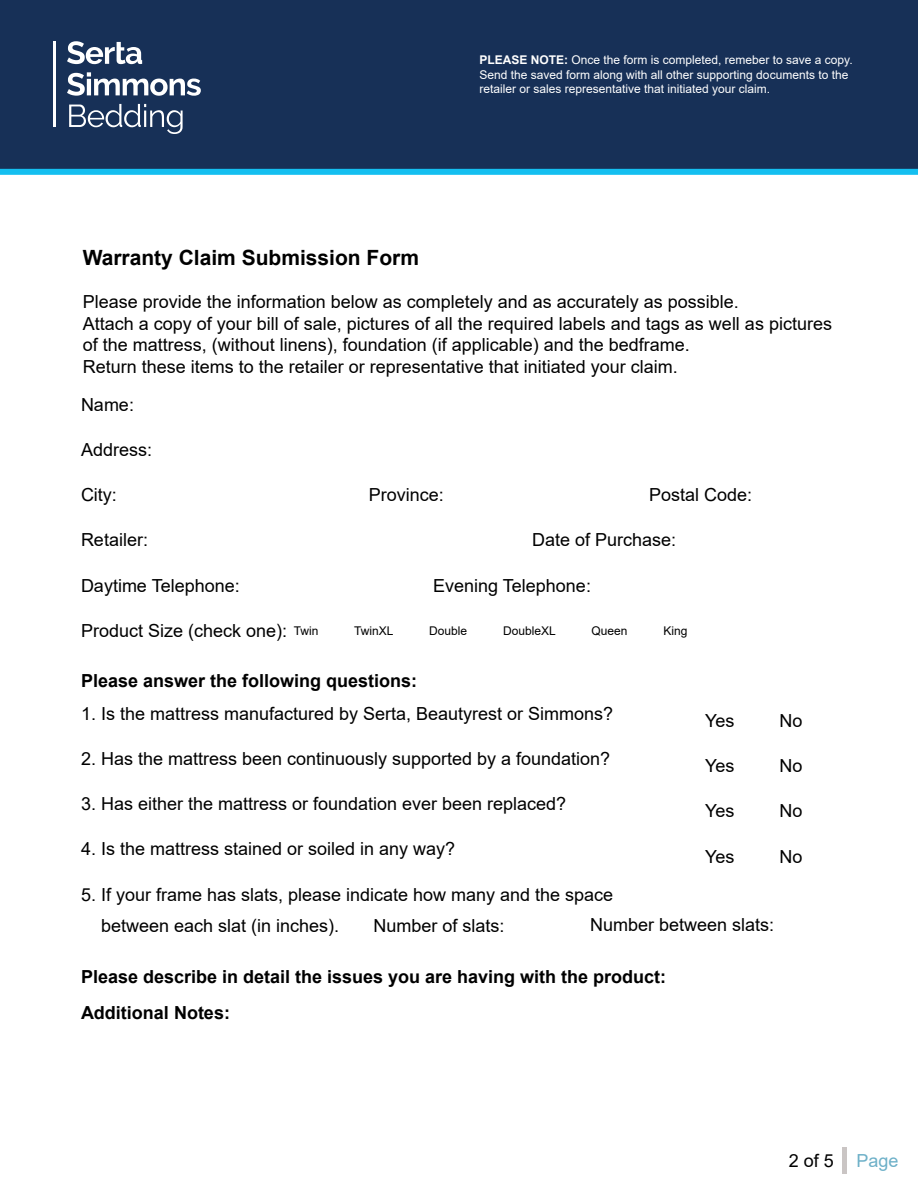
<style>
.page{position:relative;width:918px;height:1188px;background:#fff}
.page>*{position:absolute;margin:0;border:0;box-sizing:border-box;transform-origin:0 0}
.t1{font:700 21px "Arial";color:#000}
.t2{font:18px/21.6px "Arial";color:#000}
.t3{font:700 18px/36.6px "Arial";color:#000}
.t4{font:18px "Arial";color:#6db0c8}
.t5{font:12px/14.4px "Arial";color:#fff}
.t6{font:12px "Arial";color:#000}
.s1{font-weight:700}
</style>
<div class="page">
<div style="left:0;top:0;width:918px;height:172px;background:#173057"></div>
<svg style="left:67px;top:41px;width:75px;height:23px"></svg>
<svg style="left:67px;top:72px;width:134px;height:24px"></svg>
<hr style="left:53px;top:42px;width:2px;height:85px;background:#fff">
<svg style="left:69px;top:104px;width:114px;height:30px"></svg>
<div style="left:0;top:169px;width:918px;height:6px;background:#14bff0"></div>
<div style="left:842px;top:1147px;width:5px;height:27px;background:#cac5c4"></div>
<p class="t5" style="left:480px;top:53px;width:375px"><span class="s1">PLEASE NOTE:</span> Once the form is completed, remeber to save a copy.<br>Send the saved form along with all other supporting documents to the retailer or sales representative that initiated your claim.</p>
<p class="t1" style="left:83px;top:243px;width:338px">Warranty Claim Submission Form</p>
<p class="t2" style="left:83px;top:291px;width:751px">Please provide the information below as completely and as accurately as possible.<br>Attach a copy of your bill of sale, pictures of all the required labels and tags as well as pictures of the mattress, (without linens), foundation (if applicable) and the bedframe.<br>Return these items to the retailer or representative that initiated your claim.</p>
<p class="t2" style="left:81px;top:394px;width:55px">Name:</p>
<p class="t2" style="left:81px;top:439px;width:73px">Address:</p>
<p class="t2" style="left:81px;top:484px;width:37px">City:</p>
<p class="t2" style="left:369px;top:484px;width:77px">Province:</p>
<p class="t2" style="left:649px;top:484px;width:105px">Postal Code:</p>
<p class="t2" style="left:81px;top:529px;width:69px">Retailer:</p>
<p class="t2" style="left:532px;top:529px;width:146px">Date of Purchase:</p>
<p class="t2" style="left:81px;top:574px;width:160px">Daytime Telephone:</p>
<p class="t2" style="left:433px;top:574px;width:159px">Evening Telephone:</p>
<p class="t2" style="left:81px;top:620px;width:208px">Product Size (check one):</p>
<p class="t6" style="left:294px;top:623px;width:26px">Twin</p>
<p class="t6" style="left:354px;top:623px;width:41px">TwinXL</p>
<p class="t6" style="left:429px;top:623px;width:40px">Double</p>
<p class="t6" style="left:503px;top:623px;width:54px">DoubleXL</p>
<p class="t6" style="left:592px;top:623px;width:38px">Queen</p>
<p class="t6" style="left:664px;top:623px;width:26px">King</p>
<p class="t3" style="left:81px;top:662px;width:338px">Please answer the following questions:</p>
<p class="t2" style="left:81px;top:703px;width:534px">1. Is the mattress manufactured by Serta, Beautyrest or Simmons?</p>
<p class="t2" style="left:705px;top:710px;width:31px">Yes</p>
<p class="t2" style="left:780px;top:710px;width:25px">No</p>
<p class="t2" style="left:81px;top:748px;width:531px">2. Has the mattress been continuously supported by a foundation?</p>
<p class="t2" style="left:705px;top:755px;width:31px">Yes</p>
<p class="t2" style="left:780px;top:755px;width:25px">No</p>
<p class="t2" style="left:81px;top:793px;width:487px">3. Has either the mattress or foundation ever been replaced?</p>
<p class="t2" style="left:705px;top:800px;width:31px">Yes</p>
<p class="t2" style="left:780px;top:800px;width:25px">No</p>
<p class="t2" style="left:81px;top:838px;width:376px">4. Is the mattress stained or soiled in any way?</p>
<p class="t2" style="left:705px;top:845px;width:31px">Yes</p>
<p class="t2" style="left:780px;top:845px;width:25px">No</p>
<p class="t2" style="left:101px;top:878px;width:514px;line-height:31.5px;text-indent:-20px">5. If your frame has slats, please indicate how many and the space between each slat (in inches).</p>
<p class="t2" style="left:374px;top:914px;width:133px">Number of slats:</p>
<p class="t2" style="left:590px;top:914px;width:186px">Number between slats:</p>
<p class="t3" style="left:81px;top:958px;width:587px">Please describe in detail the issues you are having with the product:<br>Additional Notes:</p>
<p class="t2" style="left:789px;top:1150px;width:47px">2 of 5</p>
<p class="t4" style="left:856px;top:1148px;width:44px">Page</p>
</div>
